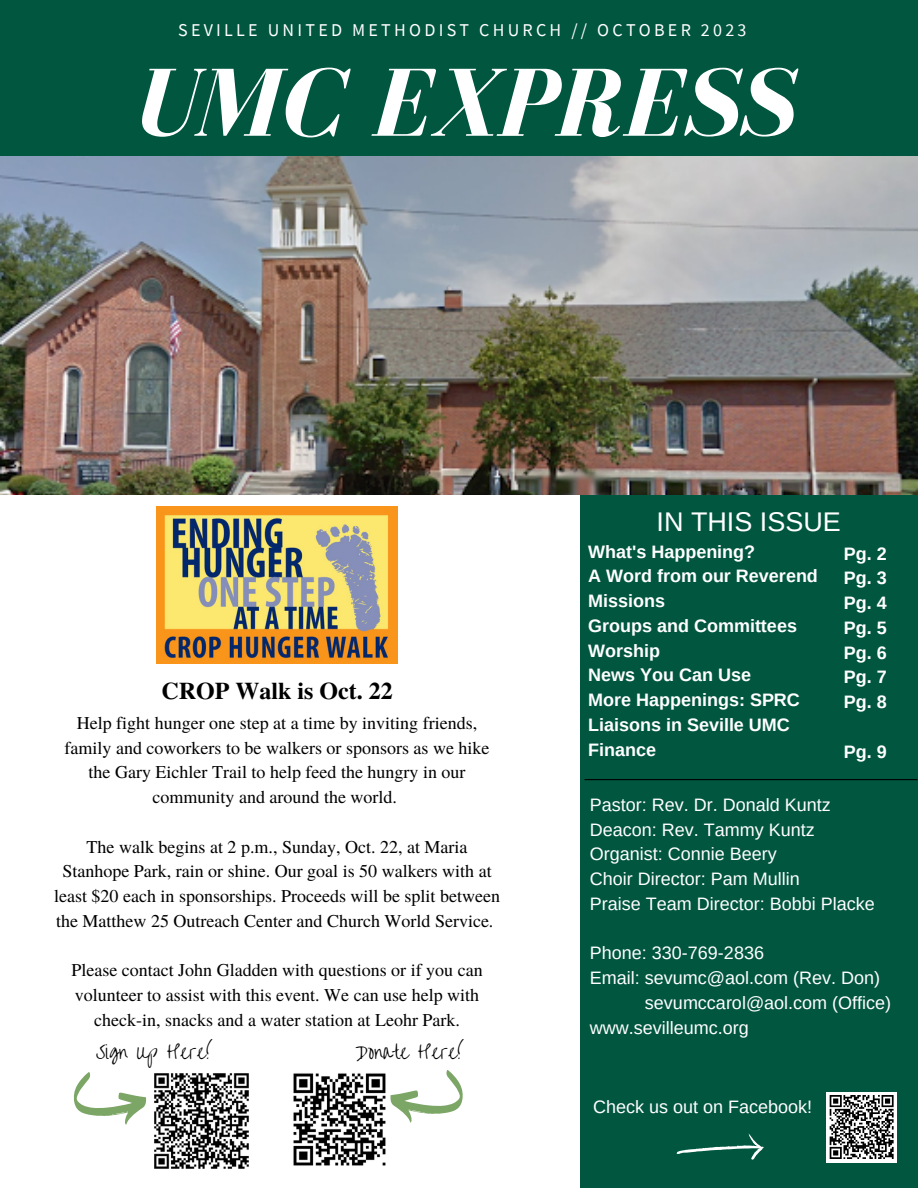
<style>
.page{position:relative;width:918px;height:1188px;background:#fff}
.page>*{position:absolute;margin:0;border:0;box-sizing:border-box;transform-origin:0 0}
.t1{font:italic 700 99.6px "Bodoni FLF";color:#fff}
.t2{font:27px "Arimo";color:#fff}
.t3{font:700 24px "Te X Gyre Termes";color:#000}
.t4{font:18px/24.8px "Te X Gyre Termes";color:#000;text-align:center}
.t5{font:18px "Arimo";color:#fff}
.t6{font:700 18px/24.8px "Arimo";color:#fff}
.t7{font:18px "Source Sans Pro";letter-spacing:.18em;color:#fff}
.t8{font:18px "Overthe Rainbow";color:#000}
</style>
<div class="page">
<div style="left:581px;top:474px;width:337px;height:714px;background:#00563f"></div>
<div style="left:0;top:0;width:918px;height:157px;background:#00563f"></div>
<img style="left:0;top:157px;width:918px;height:337px">
<hr style="left:585px;top:779px;width:333px;height:1px;background:#000">
<div style="left:826px;top:1092px;width:71px;height:70px;background:#fff"></div>
<svg style="left:829px;top:1095px;width:65px;height:64px"></svg>
<svg style="left:676px;top:1133px;width:88px;height:27px"></svg>
<img style="left:156px;top:507px;width:242px;height:156px">
<img style="left:293px;top:1073px;width:98px;height:93px">
<img style="left:154px;top:1073px;width:95px;height:96px">
<svg style="left:73px;top:1072px;width:73px;height:53px"></svg>
<svg style="left:391px;top:1070px;width:72px;height:53px"></svg>
<p class="t7" style="left:178px;top:19px;width:570px">SEVILLE UNITED METHODIST CHURCH // OCTOBER 2023</p>
<p class="t1" style="left:133px;top:50px;width:662px">UMC EXPRESS</p>
<p class="t3" style="left:161px;top:672px;width:233px">CROP Walk is Oct. 22</p>
<p class="t4" style="left:65px;top:709px;width:426px">Help fight hunger one step at a time by inviting friends, family and coworkers to be walkers or sponsors as we hike the Gary Eichler Trail to help feed the hungry in our community and around the world.</p>
<p class="t4" style="left:54px;top:833px;width:447px">The walk begins at 2 p.m., Sunday, Oct. 22, at Maria Stanhope Park, rain or shine. Our goal is 50 walkers with at least $20 each in sponsorships. Proceeds will be split between the Matthew 25 Outreach Center and Church World Service.</p>
<p class="t4" style="left:71px;top:957px;width:413px">Please contact John Gladden with questions or if you can volunteer to assist with this event. We can use help with check-in, snacks and a water station at Leohr Park.</p>
<p class="t8" style="left:96px;top:1043px;width:118px">Sign Up Here!</p>
<p class="t8" style="left:356px;top:1043px;width:110px">Donate Here!</p>
<p class="t2" style="left:657px;top:506px;width:186px">IN THIS ISSUE</p>
<p class="t6" style="left:588px;top:539px;width:169px">What's Happening?</p>
<p class="t6" style="left:588px;top:564px;width:231px">A Word from our Reverend</p>
<p class="t6" style="left:588px;top:588px;width:78px">Missions</p>
<p class="t6" style="left:588px;top:613px;width:210px">Groups and Committees</p>
<p class="t6" style="left:588px;top:638px;width:73px">Worship</p>
<p class="t6" style="left:588px;top:663px;width:164px">News You Can Use</p>
<p class="t6" style="left:588px;top:687px;width:213px">More Happenings: SPRC<br>Liaisons in Seville UMC</p>
<p class="t6" style="left:588px;top:737px;width:69px">Finance</p>
<p class="t6" style="left:844px;top:541px;width:44px">Pg. 2</p>
<p class="t6" style="left:844px;top:566px;width:44px">Pg. 3</p>
<p class="t6" style="left:844px;top:591px;width:44px">Pg. 4</p>
<p class="t6" style="left:844px;top:615px;width:44px">Pg. 5</p>
<p class="t6" style="left:844px;top:640px;width:44px">Pg. 6</p>
<p class="t6" style="left:844px;top:665px;width:44px">Pg. 7</p>
<p class="t6" style="left:844px;top:690px;width:44px">Pg. 8</p>
<p class="t6" style="left:844px;top:739px;width:44px">Pg. 9</p>
<p class="t5" style="left:590px;top:795px;width:242px">Pastor: Rev. Dr. Donald Kuntz</p>
<p class="t5" style="left:590px;top:819px;width:226px">Deacon: Rev. Tammy Kuntz</p>
<p class="t5" style="left:590px;top:844px;width:188px">Organist: Connie Beery</p>
<p class="t5" style="left:590px;top:869px;width:211px">Choir Director: Pam Mullin</p>
<p class="t5" style="left:590px;top:894px;width:286px">Praise Team Director: Bobbi Placke</p>
<p class="t5" style="left:590px;top:943px;width:176px">Phone: 330-769-2836</p>
<p class="t5" style="left:590px;top:968px;width:292px">Email: sevumc@aol.com (Rev. Don)</p>
<p class="t5" style="left:645px;top:993px;width:248px">sevumccarol@aol.com (Office)</p>
<p class="t5" style="left:590px;top:1017px;width:160px">www.sevilleumc.org</p>
<p class="t5" style="left:593px;top:1097px;width:220px">Check us out on Facebook!</p>
</div>
